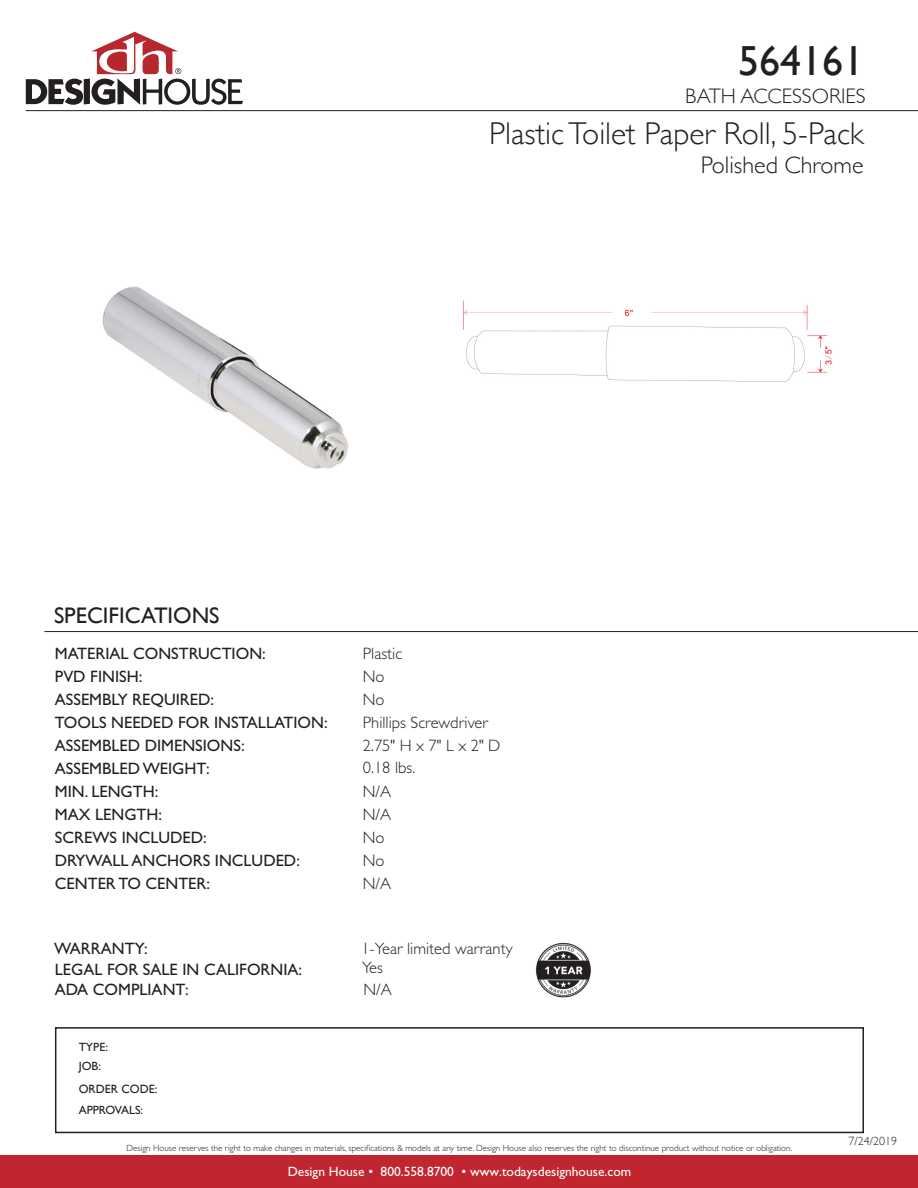
<style>
.page{position:relative;width:918px;height:1188px;background:#fff}
.page>*{position:absolute;margin:0;border:0;box-sizing:border-box;transform-origin:0 0}
.t1{font:42px "Gill Sans";color:#231f20}
.t2{font:300 31.5px "Gill Sans";color:#231f20}
.t3{font:300 24px "Gill Sans";color:#231f20}
.t4{font:22.5px "Gill Sans";color:#231f20}
.t5{font:300 21px "Gill Sans";color:#231f20}
.t6{font:16.5px "Gill Sans Std";color:#231f20}
.t7{font:300 16.5px "Gill Sans Std";color:#231f20}
.t8{font:13.5px "Gill Sans Std";color:#fff}
.t9{font:12px "Gill Sans Std";color:#231f20}
.t10{font:12px "Gill Sans";color:#231f20}
.t11{font:300 12px "Gill Sans";color:#231f20}
.t12{font:300 9px "Gill Sans Std";color:#231f20}
</style>
<div class="page">
<div style="left:0;top:1156px;width:918px;height:32px;background:#c1262f"></div>
<svg style="left:26px;top:32px;width:217px;height:73px"></svg>
<img style="left:102px;top:286px;width:246px;height:183px">
<img style="left:463px;top:300px;width:369px;height:82px">
<img style="left:535px;top:943px;width:56px;height:55px">
<div style="left:55px;top:1027px;width:809px;height:106px;border:2px solid #231f20"></div>
<hr style="left:26px;top:110px;width:892px;height:1px;background:#231f20">
<hr style="left:44px;top:631px;width:874px;height:1px;background:#231f20">
<p class="t1" style="left:738px;top:36px;width:127px">564161</p>
<p class="t5" style="left:685px;top:79px;width:182px">BATH ACCESSORIES</p>
<p class="t2" style="left:489px;top:108px;width:376px">Plastic Toilet Paper Roll, 5-Pack</p>
<p class="t4" style="left:54px;top:603px;width:167px">SPECIFICATIONS</p>
<p class="t6" style="left:55px;top:644px;width:212px">MATERIAL CONSTRUCTION:</p>
<p class="t7" style="left:363px;top:644px;width:41px">Plastic</p>
<p class="t6" style="left:55px;top:667px;width:89px">PVD FINISH:</p>
<p class="t7" style="left:363px;top:667px;width:23px">No</p>
<p class="t6" style="left:55px;top:690px;width:161px">ASSEMBLY REQUIRED:</p>
<p class="t7" style="left:363px;top:690px;width:23px">No</p>
<p class="t6" style="left:55px;top:713px;width:274px">TOOLS NEEDED FOR INSTALLATION:</p>
<p class="t7" style="left:363px;top:713px;width:127px">Phillips Screwdriver</p>
<p class="t6" style="left:55px;top:759px;width:156px">ASSEMBLED WEIGHT:</p>
<p class="t7" style="left:363px;top:758px;width:54px">0.18 lbs.</p>
<p class="t6" style="left:55px;top:736px;width:191px">ASSEMBLED DIMENSIONS:</p>
<p class="t7" style="left:363px;top:736px;width:139px">2.75" H x 7" L x 2" D</p>
<p class="t6" style="left:55px;top:782px;width:105px">MIN. LENGTH:</p>
<p class="t7" style="left:363px;top:782px;width:30px">N/A</p>
<p class="t6" style="left:55px;top:805px;width:109px">MAX LENGTH:</p>
<p class="t7" style="left:363px;top:805px;width:30px">N/A</p>
<p class="t6" style="left:55px;top:828px;width:153px">SCREWS INCLUDED:</p>
<p class="t7" style="left:363px;top:828px;width:23px">No</p>
<p class="t6" style="left:55px;top:851px;width:247px">DRYWALL ANCHORS INCLUDED:</p>
<p class="t7" style="left:363px;top:851px;width:23px">No</p>
<p class="t6" style="left:55px;top:874px;width:157px">CENTER TO CENTER:</p>
<p class="t7" style="left:363px;top:874px;width:30px">N/A</p>
<p class="t6" style="left:54px;top:939px;width:95px">WARRANTY:</p>
<p class="t6" style="left:55px;top:960px;width:249px">LEGAL FOR SALE IN CALIFORNIA:</p>
<p class="t6" style="left:55px;top:980px;width:135px">ADA COMPLIANT:</p>
<p class="t9" style="left:79px;top:1040px;width:31px">TYPE:</p>
<p class="t9" style="left:79px;top:1059px;width:24px">JOB:</p>
<p class="t10" style="left:79px;top:1082px;width:80px">ORDER CODE:</p>
<p class="t9" style="left:79px;top:1103px;width:66px">APPROVALS:</p>
<p class="t7" style="left:361px;top:940px;width:153px">1-Year limited warranty</p>
<p class="t7" style="left:362px;top:959px;width:23px">Yes</p>
<p class="t7" style="left:364px;top:980px;width:30px">N/A</p>
<p class="t3" style="left:701px;top:147px;width:164px">Polished Chrome</p>
<p class="t12" style="left:127px;top:1143px;width:667px">Design House reserves the right to make changes in materials, specifications &amp; models at any time. Design House also reserves the right to discontinue product without notice or obligation.</p>
<p class="t8" style="left:288px;top:1164px;width:345px">Design House • 800.558.8700 • www.todaysdesignhouse.com</p>
<p class="t11" style="left:849px;top:1132px;width:50px">7/24/2019</p>
</div>
